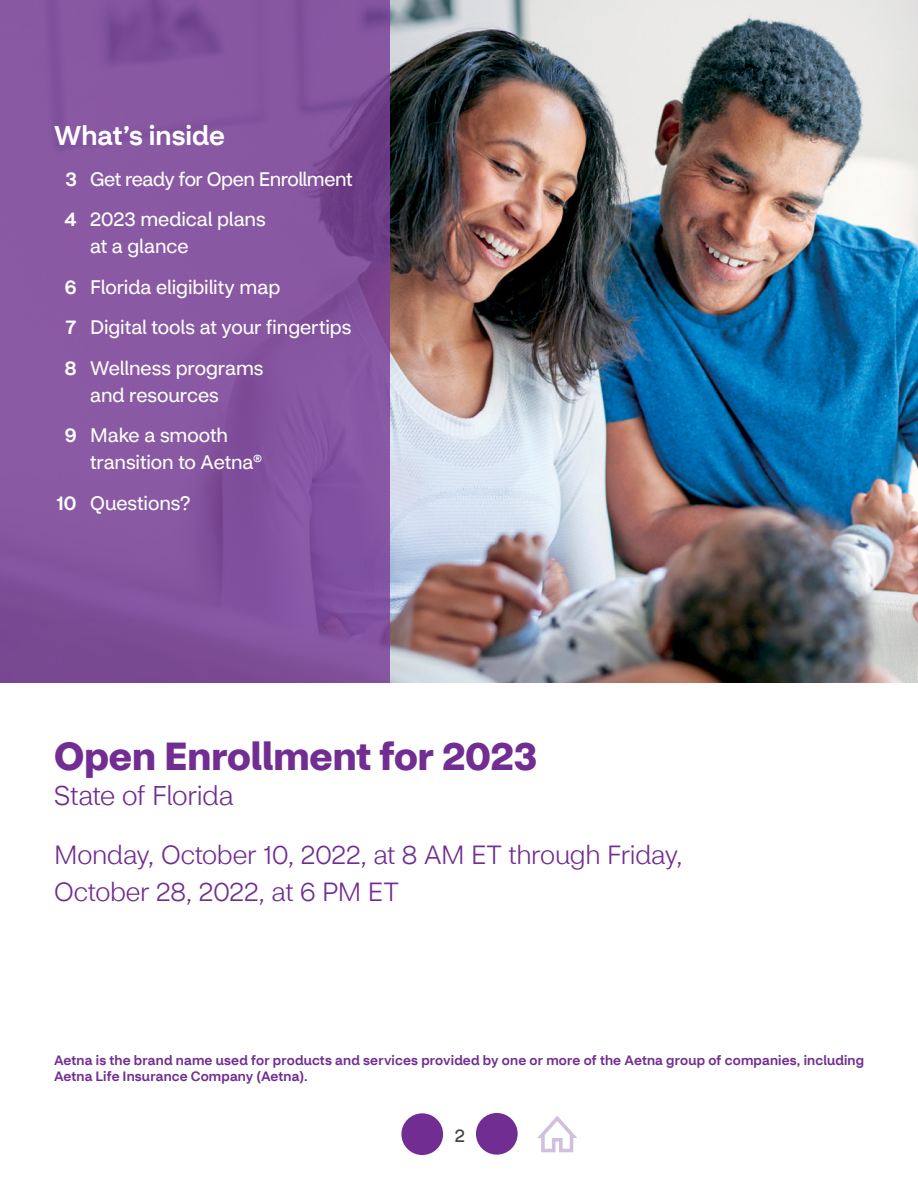
<style>
.page{position:relative;width:918px;height:1188px;background:#fff}
.page>*{position:absolute;margin:0;border:0;box-sizing:border-box;transform-origin:0 0}
.t1{font:700 39px "CVS Health Sans";color:#712d91}
.t2{font:300 27px "CVS Health Sans";letter-spacing:-.015em;color:#712d91}
.t3{font:500 27px "CVS Health Sans";color:#fff}
.t4{font:300 26.25px/37.5px "CVS Health Sans";letter-spacing:-.01em;color:#712d91}
.t5{font:19.5px/27px "CVS Health Sans";letter-spacing:-.005em;color:#fff}
.t6{font:19.5px "CVS Health Sans";letter-spacing:-.025em;color:#fff}
.t7{font:18px "CVS Health Sans";color:#414042}
.t8{font:500 13.5px/16.5px "CVS Health Sans";letter-spacing:.015em;color:#712d91}
.s1{font-weight:500}
</style>
<div class="page">
<img style="left:390px;top:0;width:528px;height:683px">
<svg style="left:0;top:0;width:390px;height:683px;background:#84549f"></svg>
<svg style="left:537px;top:1116px;width:40px;height:36px"></svg>
<div style="left:476px;top:1113px;width:42px;height:42px;background:#712d91;border-radius:50%"></div>
<div style="left:401px;top:1113px;width:42px;height:42px;background:#712d91;border-radius:50%"></div>
<h2 class="t3" style="left:54px;top:119px;width:172px">What’s inside</h2>
<p class="t6" style="left:90px;top:167px;width:264px">Get ready for Open Enrollment</p>
<p class="t5" style="left:90px;top:206px;width:177px;text-indent:-26px"><span class="s1">4</span> 2023 medical plans at a glance</p>
<p class="t5" style="left:65px;top:274px;width:217px"><span class="s1">6</span> Florida eligibility map</p>
<p class="t5" style="left:66px;top:314px;width:287px"><span class="s1">7</span> Digital tools at your fingertips</p>
<p class="t5" style="left:90px;top:355px;width:175px;text-indent:-25px"><span class="s1">8</span> Wellness programs and resources</p>
<p class="t5" style="left:90px;top:422px;width:174px;text-indent:-25px"><span class="s1">9</span> Make a smooth transition to Aetna®</p>
<p class="t5" style="left:56px;top:490px;width:136px"><span class="s1">10</span> Questions?</p>
<h2 class="t1" style="left:54px;top:732px;width:485px">Open Enrollment for 2023</h2>
<h3 class="t2" style="left:54px;top:779px;width:181px">State of Florida</h3>
<p class="t4" style="left:54px;top:836px;width:630px">Monday, October 10, 2022, at 8 AM ET through Friday,<br>October 28, 2022, at 6 PM ET</p>
<p class="t8" style="left:54px;top:1052px;width:812px">Aetna is the brand name used for products and services provided by one or more of the Aetna group of companies, including<br>Aetna Life Insurance Company (Aetna).</p>
<p class="t7" style="left:455px;top:1124px;width:12px">2</p>
</div>
